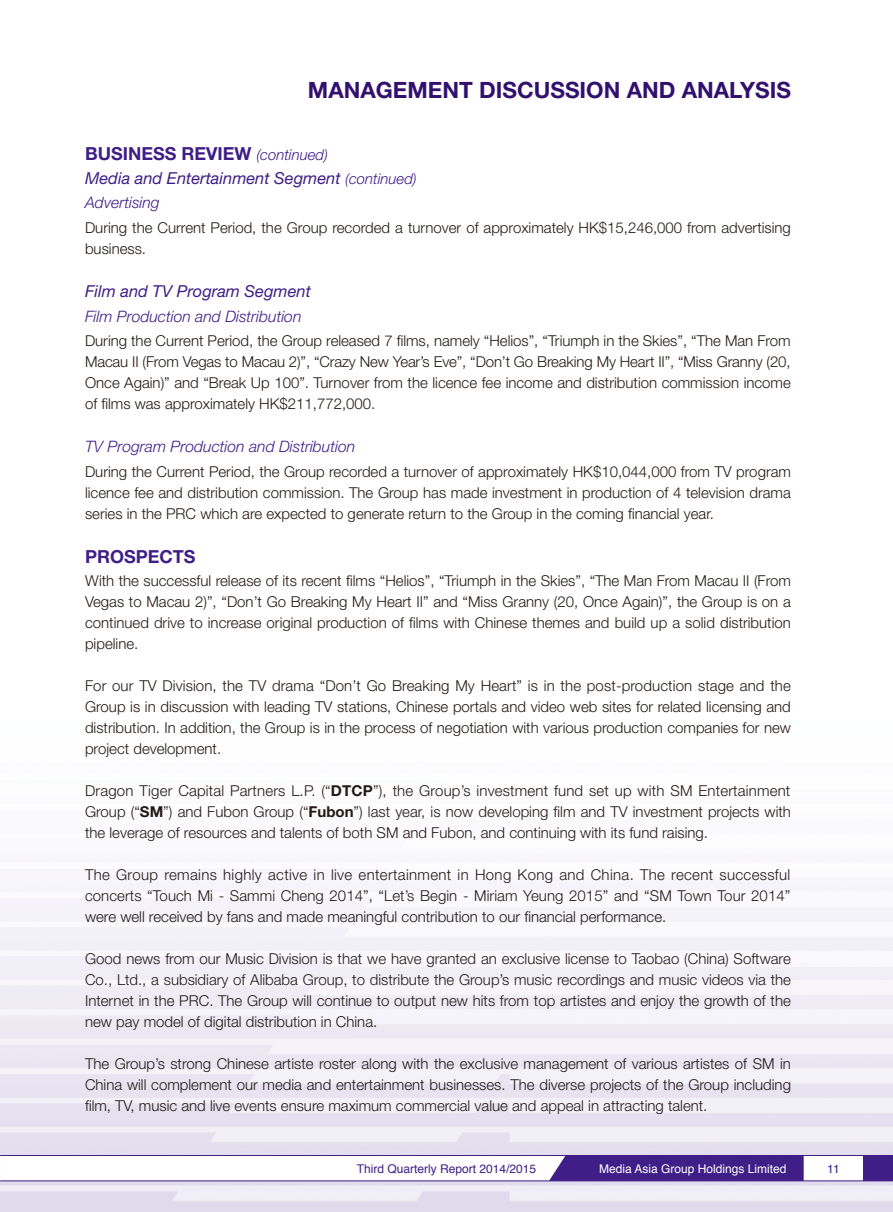
<style>
.page{position:relative;width:893px;height:1212px;background:#fff}
.page>*{position:absolute;margin:0;border:0;box-sizing:border-box;transform-origin:0 0}
.t1{font:700 22.5px "Helvetica Neue LT Std";color:#32106e}
.t2{font:700 18px "Helvetica Neue LT Std";color:#3f1e87}
.t3{font:italic 16.5px "Helvetica Neue LT Std";color:#3f1e87}
.t4{font:italic 300 15.75px "Helvetica Neue LT Std";color:#3f1e87}
.t5{font:300 15px/21px "Helvetica Neue LT Std";color:#231916;text-align:justify}
.t6{font:italic 300 15px "Helvetica Neue LT Std";color:#3f1e87}
.t7{font:12px "Helvetica";color:#3f1e87}
.t8{font:12px "Helvetica";color:#fff}
.s1{font-weight:300;font-size:15px}
.s2{font-weight:700}
</style>
<div class="page">
<div style="left:549px;top:1156px;width:255px;height:24px;background:#3f1e87"></div>
<div style="left:863px;top:1155px;width:30px;height:26px;background:#3f1e87"></div>
<hr style="left:0;top:1180px;width:893px;height:1px;background:#3f1e87">
<hr style="left:0;top:1155px;width:893px;height:1px;background:#3f1e87">
<h1 class="t1" style="left:308px;top:76px;width:484px">MANAGEMENT DISCUSSION AND ANALYSIS</h1>
<p class="t2" style="left:85px;top:142px;width:25px">BUSINESS</p>
<p class="t2" style="left:181px;top:142px;width:26px">REVIEW</p>
<p class="t6" style="left:256px;top:145px;width:73px">(continued)</p>
<p class="t3" style="left:85px;top:168px;width:333px">Media and Entertainment Segment <span class="s1">(continued)</span></p>
<p class="t4" style="left:85px;top:193px;width:76px">Advertising</p>
<p class="t5" style="left:85px;top:217px;width:707px">During the Current Period, the Group recorded a turnover of approximately HK$15,246,000 from advertising business.</p>
<p class="t3" style="left:85px;top:281px;width:227px">Film and TV Program Segment</p>
<p class="t4" style="left:85px;top:307px;width:218px">Film Production and Distribution</p>
<p class="t5" style="left:85px;top:330px;width:707px">During the Current Period, the Group released 7 films, namely “Helios”, “Triumph in the Skies”, “The Man From Macau II (From Vegas to Macau 2)”, “Crazy New Year’s Eve”, “Don’t Go Breaking My Heart II”, “Miss Granny (20, Once Again)” and “Break Up 100”. Turnover from the licence fee income and distribution commission income of films was approximately HK$211,772,000.</p>
<p class="t4" style="left:85px;top:437px;width:272px">TV Program Production and Distribution</p>
<p class="t5" style="left:85px;top:460px;width:707px">During the Current Period, the Group recorded a turnover of approximately HK$10,044,000 from TV program licence fee and distribution commission. The Group has made investment in production of 4 television drama series in the PRC which are expected to generate return to the Group in the coming financial year.</p>
<p class="t2" style="left:85px;top:545px;width:112px">PROSPECTS</p>
<p class="t5" style="left:85px;top:570px;width:707px">With the successful release of its recent films “Helios”, “Triumph in the Skies”, “The Man From Macau II (From Vegas to Macau 2)”, “Don’t Go Breaking My Heart II” and “Miss Granny (20, Once Again)”, the Group is on a continued drive to increase original production of films with Chinese themes and build up a solid distribution pipeline.</p>
<p class="t5" style="left:85px;top:675px;width:707px">For our TV Division, the TV drama “Don’t Go Breaking My Heart” is in the post-production stage and the Group is in discussion with leading TV stations, Chinese portals and video web sites for related licensing and distribution. In addition, the Group is in the process of negotiation with various production companies for new project development.</p>
<p class="t5" style="left:85px;top:780px;width:707px">Dragon Tiger Capital Partners L.P. (“<span class="s2">DTCP</span>”), the Group’s investment fund set up with SM Entertainment Group (“<span class="s2">SM</span>”) and Fubon Group (“<span class="s2">FUBON</span>”) last year, is now developing film and TV investment projects with the leverage of resources and talents of both SM and Fubon, and continuing with its fund raising.</p>
<p class="t5" style="left:85px;top:864px;width:707px">The Group remains highly active in live entertainment in Hong Kong and China. The recent successful concerts “Touch Mi - Sammi Cheng 2014”, “Let’s Begin - Miriam Yeung 2015” and “SM Town Tour 2014” were well received by fans and made meaningful contribution to our financial performance.</p>
<p class="t5" style="left:85px;top:948px;width:707px">Good news from our Music Division is that we have granted an exclusive license to Taobao (China) Software Co., Ltd., a subsidiary of Alibaba Group, to distribute the Group’s music recordings and music videos via the Internet in the PRC. The Group will continue to output new hits from top artistes and enjoy the growth of the new pay model of digital distribution in China.</p>
<p class="t5" style="left:85px;top:1053px;width:707px">The Group’s strong Chinese artiste roster along with the exclusive management of various artistes of SM in China will complement our media and entertainment businesses. The diverse projects of the Group including film, TV, music and live events ensure maximum commercial value and appeal in attracting talent.</p>
<p class="t7" style="left:357px;top:1159px;width:181px">Third Quarterly Report 2014/2015</p>
<p class="t8" style="left:599px;top:1159px;width:189px">Media Asia Group Holdings Limited</p>
<p class="t7" style="left:827px;top:1159px;width:14px">11</p>
</div>
